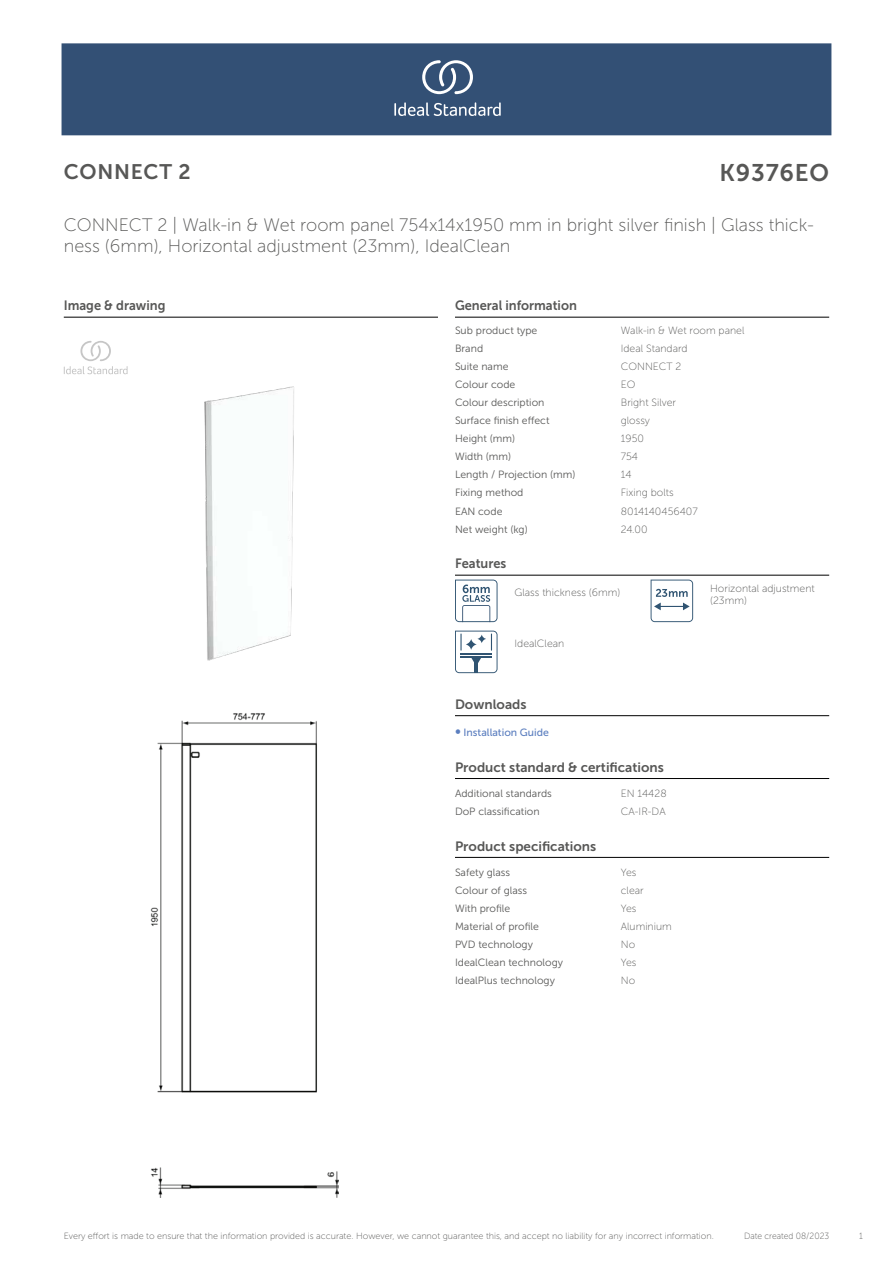
<style>
.page{position:relative;width:893px;height:1263px;background:#fff}
.page>*{position:absolute;margin:0;border:0;box-sizing:border-box;transform-origin:0 0}
.t1{font:24px "Museo Sans 700";letter-spacing:.035em;color:#575756}
.t2{font:21px "Museo Sans 700";letter-spacing:.035em;color:#575756}
.t3{font:18px/21.6px "Museo Sans 100";color:#575756}
.t4{font:13.5px "Museo Sans 700";color:#575756}
.t5{font:13.5px "Museo Sans 700";color:#575756;scale:.95 1}
.t6{font:10.5px "Museo Sans 300";color:#575756}
.t7{font:10.5px/12.6px "Museo Sans 100";color:#575756}
.t8{font:10.5px "Museo Sans 500";color:#5b7ebf}
.t9{font:9px "Museo Sans 100";color:#575756}
.t10{font:9px "Museo Sans 100";color:#575756;scale:.95 1}
.s1{font-size:15px}
</style>
<div class="page">
<div style="left:62px;top:43px;width:769px;height:92px;background:#335075"></div>
<svg style="left:394px;top:102px;width:107px;height:14px"></svg>
<svg style="left:422px;top:60px;width:51px;height:34px"></svg>
<hr style="left:455px;top:317px;width:374px;height:1px;background:#000">
<hr style="left:455px;top:575px;width:374px;height:1px;background:#000">
<svg style="left:455px;top:580px;width:42px;height:42px"></svg>
<svg style="left:651px;top:580px;width:42px;height:42px"></svg>
<svg style="left:455px;top:631px;width:42px;height:42px"></svg>
<hr style="left:455px;top:715px;width:374px;height:1px;background:#000">
<hr style="left:455px;top:778px;width:374px;height:1px;background:#000">
<hr style="left:455px;top:857px;width:374px;height:1px;background:#000">
<hr style="left:64px;top:317px;width:374px;height:1px;background:#000">
<svg style="left:64px;top:341px;width:64px;height:33px"></svg>
<img style="left:150px;top:713px;width:189px;height:484px">
<img style="left:204px;top:386px;width:90px;height:274px">
<h2 class="t2" style="left:64px;top:160px;width:129px">CONNECT 2</h2>
<h1 class="t1" style="left:719px;top:160px;width:111px">K9376EO</h1>
<h3 class="t3" style="left:64px;top:214px;width:751px">CONNECT 2 | Walk-in &amp; Wet room panel 754x14x1950 mm in bright silver finish | Glass thick&shy;ness (6mm), Horizontal adjustment (23mm), IdealClean</h3>
<p class="t5" style="left:64px;top:298px;width:109px">Image &amp; drawing</p>
<p class="t5" style="left:455px;top:298px;width:130px">General information</p>
<p class="t6" style="left:455px;top:324px;width:84px">Sub product type</p>
<p class="t7" style="left:621px;top:324px;width:125px">Walk-in &amp; Wet room panel</p>
<p class="t6" style="left:455px;top:343px;width:30px">Brand</p>
<p class="t7" style="left:621px;top:342px;width:68px">Ideal Standard</p>
<p class="t6" style="left:455px;top:361px;width:55px">Suite name</p>
<p class="t7" style="left:621px;top:360px;width:62px">CONNECT 2</p>
<p class="t6" style="left:455px;top:379px;width:62px">Colour code</p>
<p class="t7" style="left:621px;top:378px;width:16px">EO</p>
<p class="t6" style="left:455px;top:397px;width:91px">Colour description</p>
<p class="t7" style="left:621px;top:396px;width:57px">Bright Silver</p>
<p class="t6" style="left:455px;top:415px;width:96px">Surface finish effect</p>
<p class="t7" style="left:621px;top:414px;width:31px">glossy</p>
<p class="t6" style="left:455px;top:433px;width:62px">Height (mm)</p>
<p class="t7" style="left:621px;top:432px;width:25px">1950</p>
<p class="t6" style="left:455px;top:451px;width:58px">Width (mm)</p>
<p class="t7" style="left:621px;top:450px;width:19px">754</p>
<p class="t6" style="left:455px;top:469px;width:122px">Length / Projection (mm)</p>
<p class="t7" style="left:621px;top:469px;width:12px">14</p>
<p class="t6" style="left:455px;top:487px;width:70px">Fixing method</p>
<p class="t7" style="left:621px;top:487px;width:54px">Fixing bolts</p>
<p class="t6" style="left:455px;top:505px;width:49px">EAN code</p>
<p class="t7" style="left:621px;top:505px;width:78px">8014140456407</p>
<p class="t6" style="left:455px;top:523px;width:74px">Net weight (kg)</p>
<p class="t7" style="left:621px;top:523px;width:28px">24.00</p>
<p class="t5" style="left:455px;top:556px;width:55px">Features</p>
<p class="t7" style="left:514px;top:586px;width:107px">Glass thickness (6mm)</p>
<p class="t7" style="left:710px;top:582px;width:106px">Horizontal adjustment (23mm)</p>
<p class="t7" style="left:514px;top:637px;width:51px">IdealClean</p>
<p class="t4" style="left:455px;top:697px;width:73px">Downloads</p>
<p class="t8" style="left:455px;top:726px;width:95px"><span class="s1">•</span> Installation Guide</p>
<p class="t4" style="left:455px;top:759px;width:210px">Product standard &amp; certifications</p>
<p class="t6" style="left:455px;top:787px;width:98px">Additional standards</p>
<p class="t7" style="left:621px;top:787px;width:47px">EN 14428</p>
<p class="t6" style="left:455px;top:806px;width:86px">DoP classification</p>
<p class="t7" style="left:621px;top:805px;width:46px">CA-IR-DA</p>
<p class="t4" style="left:455px;top:838px;width:143px">Product specifications</p>
<p class="t6" style="left:455px;top:866px;width:57px">Safety glass</p>
<p class="t7" style="left:621px;top:866px;width:17px">Yes</p>
<p class="t6" style="left:455px;top:884px;width:74px">Colour of glass</p>
<p class="t7" style="left:621px;top:884px;width:24px">clear</p>
<p class="t6" style="left:455px;top:902px;width:57px">With profile</p>
<p class="t7" style="left:621px;top:902px;width:17px">Yes</p>
<p class="t6" style="left:455px;top:921px;width:86px">Material of profile</p>
<p class="t7" style="left:621px;top:920px;width:52px">Aluminium</p>
<p class="t6" style="left:455px;top:939px;width:79px">PVD technology</p>
<p class="t7" style="left:621px;top:938px;width:16px">No</p>
<p class="t6" style="left:455px;top:957px;width:110px">IdealClean technology</p>
<p class="t7" style="left:621px;top:956px;width:17px">Yes</p>
<p class="t6" style="left:455px;top:975px;width:101px">IdealPlus technology</p>
<p class="t7" style="left:621px;top:974px;width:16px">No</p>
<p class="t9" style="left:64px;top:1231px;width:652px">Every effort is made to ensure that the information provided is accurate. However, we cannot guarantee this, and accept no liability for any incorrect information.</p>
<p class="t10" style="left:744px;top:1231px;width:91px">Date created 08/2023</p>
<p class="t10" style="left:859px;top:1231px;width:5px">1</p>
</div>
